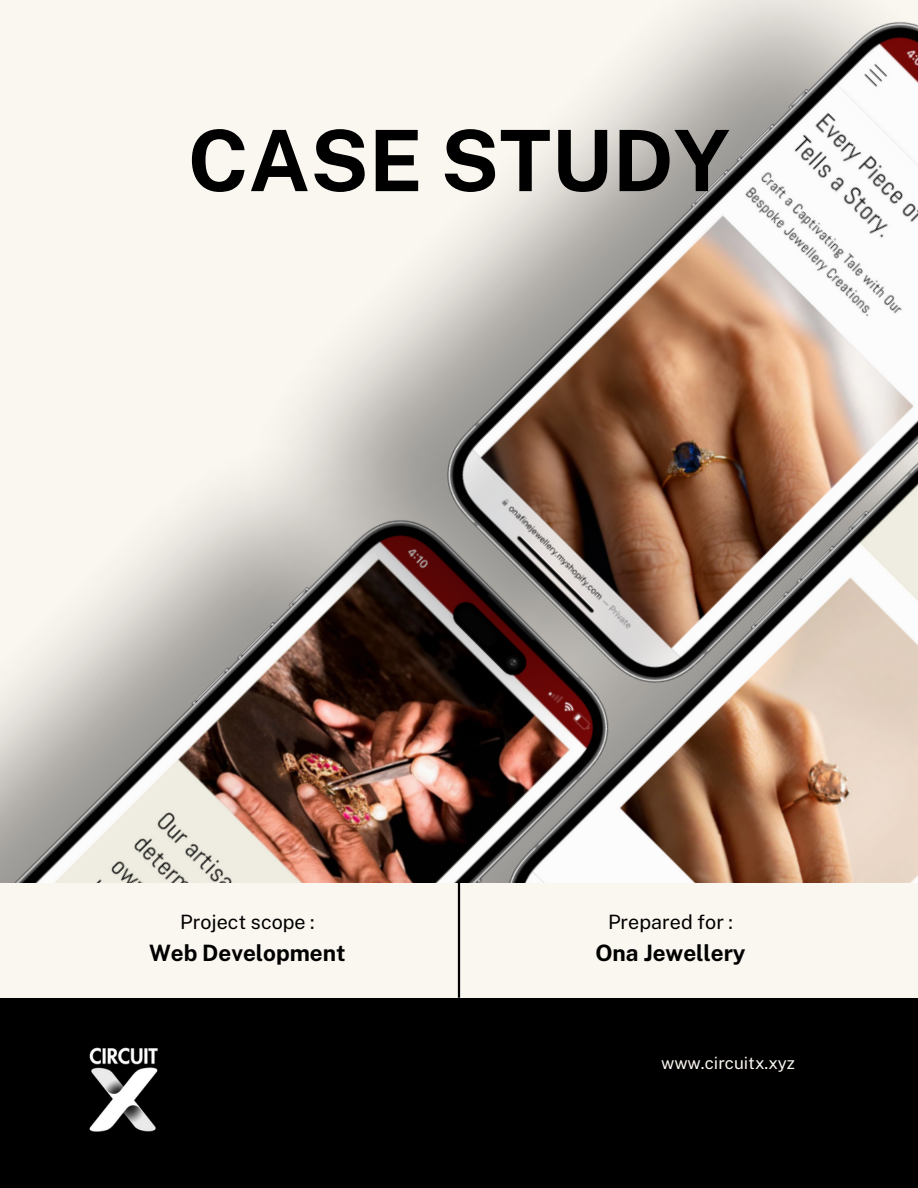
<style>
.page{position:relative;width:918px;height:1188px;background:#faf6f0}
.page>*{position:absolute;margin:0;border:0;box-sizing:border-box;transform-origin:0 0}
.t1{font:700 84.6px "Public Sans";color:#000}
.t2{font:700 22.5px "Public Sans";color:#000}
.t3{font:19.8px "Public Sans";color:#000}
.t4{font:16.95px "Public Sans";color:#faf6f0}
</style>
<div class="page">
<img style="left:0;top:551px;width:653px;height:332px">
<hr style="left:458px;top:883px;width:2px;height:115px;background:#000">
<div style="left:0;top:998px;width:918px;height:190px;background:#000"></div>
<img style="left:154px;top:0;width:764px;height:852px">
<img style="left:89px;top:1047px;width:69px;height:85px">
<p class="t1" style="left:188px;top:111px;width:544px">CASE STUDY</p>
<p class="t3" style="left:180px;top:910px;width:136px">Project scope :</p>
<p class="t2" style="left:149px;top:939px;width:198px">Web Development</p>
<p class="t3" style="left:608px;top:910px;width:127px">Prepared for :</p>
<p class="t2" style="left:595px;top:939px;width:152px">Ona Jewellery</p>
<p class="t4" style="left:661px;top:1052px;width:135px">www.circuitx.xyz</p>
</div>
